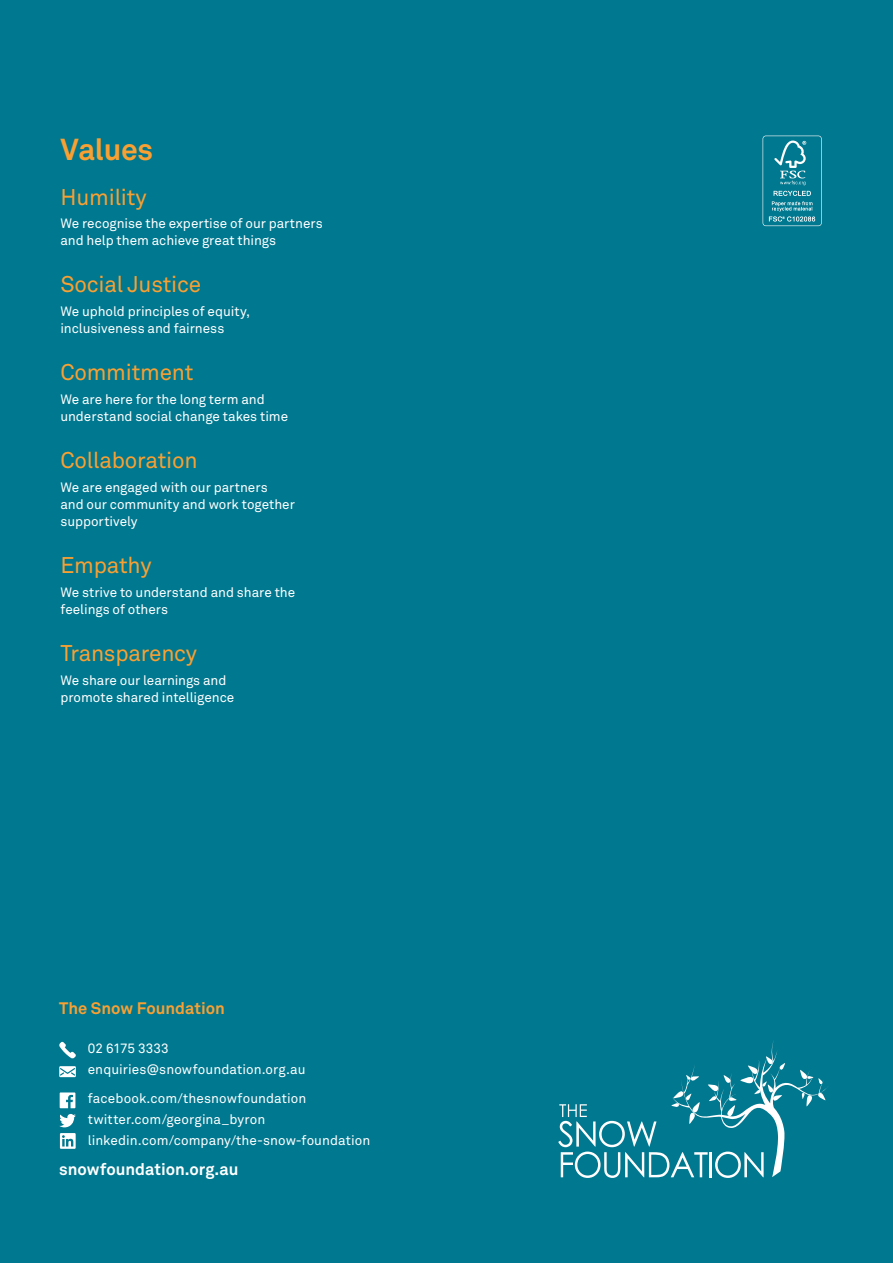
<style>
.page{position:relative;width:893px;height:1263px;background:#00788f}
.page>*{position:absolute;margin:0;border:0;box-sizing:border-box;transform-origin:0 0}
.t1{font:700 30px "Akkurat";letter-spacing:-.01em;color:#f9a032}
.t2{font:22.5px "Akkurat";letter-spacing:-.01em;color:#f9a032}
.t3{font:700 16.5px "Akkurat";color:#fff}
.t4{font:700 16.5px "Akkurat";color:#f9a032}
.t5{font:13.5px/17.2px "Akkurat";color:#fff}
</style>
<div class="page">
<svg style="left:558px;top:1040px;width:270px;height:138px"></svg>
<svg style="left:763px;top:136px;width:59px;height:90px"></svg>
<svg style="left:59px;top:1114px;width:17px;height:13px"></svg>
<svg style="left:60px;top:1092px;width:15px;height:16px"></svg>
<svg style="left:59px;top:1042px;width:17px;height:17px"></svg>
<svg style="left:59px;top:1066px;width:17px;height:11px"></svg>
<svg style="left:59px;top:1067px;width:17px;height:10px"></svg>
<svg style="left:60px;top:1133px;width:16px;height:16px"></svg>
<h1 class="t1" style="left:60px;top:130px;width:94px">Values</h1>
<h2 class="t2" style="left:60px;top:182px;width:88px">Humility</h2>
<p class="t5" style="left:60px;top:215px;width:264px">We recognise the expertise of our partners and help them achieve great things</p>
<h2 class="t2" style="left:60px;top:270px;width:142px">Social Justice</h2>
<p class="t5" style="left:60px;top:302px;width:191px">We uphold principles of equity, inclusiveness and fairness</p>
<h2 class="t2" style="left:60px;top:358px;width:135px">Commitment</h2>
<p class="t5" style="left:60px;top:390px;width:229px">We are here for the long term and understand social change takes time</p>
<h2 class="t2" style="left:60px;top:446px;width:139px">Collaboration</h2>
<p class="t5" style="left:60px;top:478px;width:236px">We are engaged with our partners<br>and our community and work together supportively</p>
<h2 class="t2" style="left:60px;top:551px;width:93px">Empathy</h2>
<p class="t5" style="left:60px;top:583px;width:236px">We strive to understand and share the feelings of others</p>
<h2 class="t2" style="left:60px;top:639px;width:138px">Transparency</h2>
<p class="t5" style="left:60px;top:671px;width:175px">We share our learnings and promote shared intelligence</p>
<p class="t4" style="left:59px;top:997px;width:167px">The Snow Foundation</p>
<p class="t5" style="left:88px;top:1037px;width:219px;line-height:21px">02 6175 3333 enquiries@snowfoundation.org.au</p>
<p class="t5" style="left:88px;top:1088px;width:284px;line-height:21px">facebook.com/thesnowfoundation twitter.com/georgina_byron linkedin.com/company/the-snow-foundation</p>
<p class="t3" style="left:59px;top:1159px;width:181px">snowfoundation.org.au</p>
</div>
